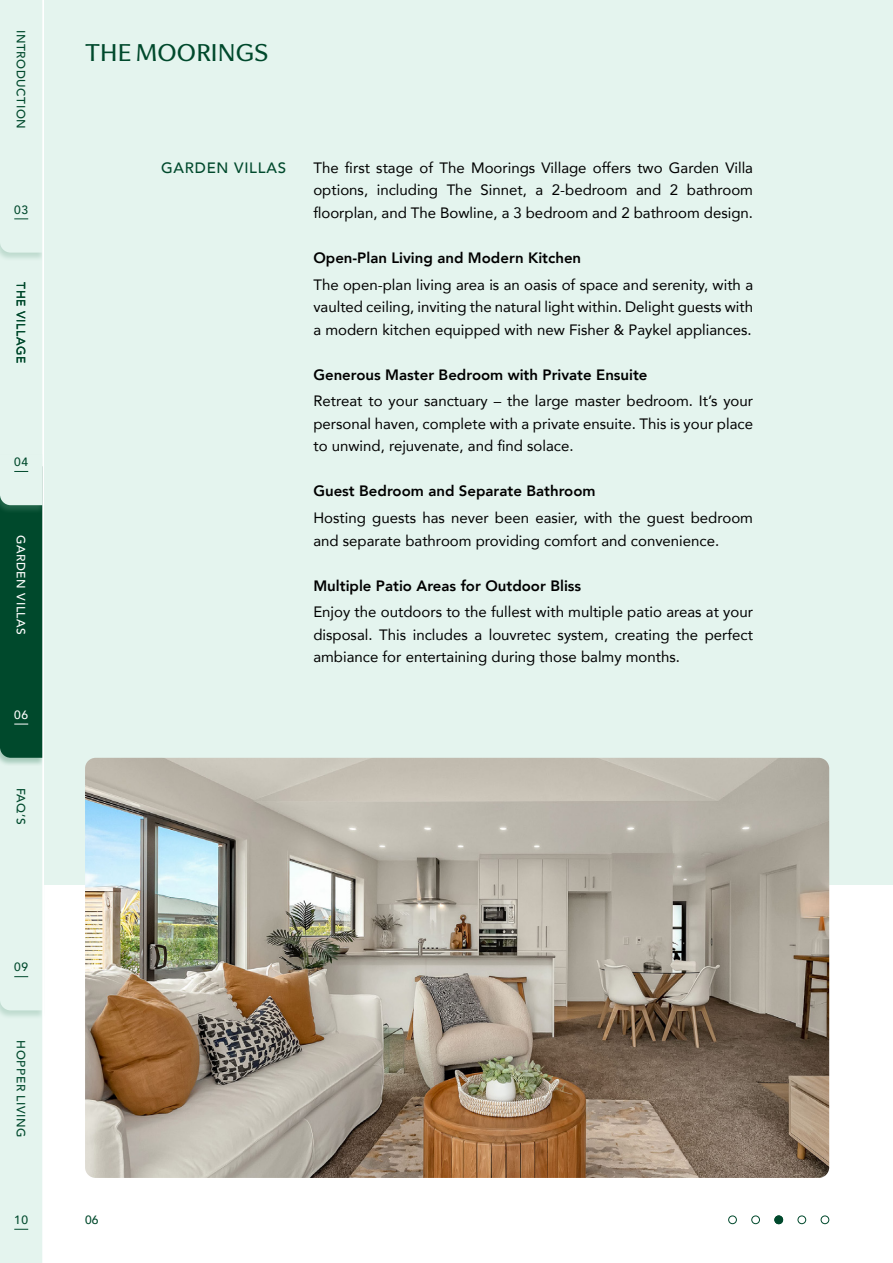
<style>
.page{position:relative;width:893px;height:1263px;background:#fff}
.page>*{position:absolute;margin:0;border:0;box-sizing:border-box;transform-origin:0 0}
.t1{font:22.5px "Super Blue";letter-spacing:.005em;color:#00492c}
.t2{font:15px/22.5px "Avenir";color:#000;text-align:justify}
.t3{font:800 15px "Avenir";color:#000}
.t4{font:500 15px "Avenir";letter-spacing:.05em;color:#00492c}
.t5{font:500 12px "Avenir";letter-spacing:.05em;color:#00492c}
.t6{font:500 12px "Avenir";letter-spacing:.05em;color:#fff}
</style>
<div class="page">
<div style="left:0;top:0;width:43px;height:1263px;background:#e4f4ee"></div>
<div style="left:0;top:757px;width:46px;height:262px;background:#6ba48a;opacity:.3"></div>
<svg style="left:14px;top:1229px;width:14px;height:1px"></svg>
<div style="left:728px;top:1215px;width:9px;height:9px;border:1px solid #00492c;border-radius:50%"></div>
<div style="left:751px;top:1215px;width:9px;height:9px;border:1px solid #00492c;border-radius:50%"></div>
<div style="left:821px;top:1215px;width:8px;height:9px;border:1px solid #00492c;border-radius:50%"></div>
<div style="left:798px;top:1215px;width:8px;height:9px;border:1px solid #00492c;border-radius:50%"></div>
<svg style="left:0;top:0;width:43px;height:1010px"></svg>
<div style="left:775px;top:1216px;width:8px;height:8px;background:#00492c;border-radius:50%"></div>
<div style="left:774px;top:1215px;width:9px;height:9px;border:1px solid #00492c;border-radius:50%"></div>
<div style="left:44px;top:0;width:849px;height:884px;background:#e4f4ee"></div>
<img style="left:85px;top:758px;width:744px;height:420px">
<hr style="left:43px;top:0;width:1px;height:1263px;background:#fff">
<p class="t5" style="left:31px;top:30px;width:101px;rotate:90deg">INTRODUCTION</p>
<p class="t5" style="left:14px;top:199px;width:15px">03</p>
<p class="t5" style="left:31px;top:282px;width:82px;rotate:90deg">THE VILLAGE</p>
<p class="t5" style="left:14px;top:452px;width:15px">04</p>
<p class="t6" style="left:31px;top:535px;width:101px;rotate:90deg">GARDEN VILLAS</p>
<p class="t6" style="left:14px;top:704px;width:15px">06</p>
<p class="t5" style="left:31px;top:787px;width:39px;rotate:90deg">FAQ’S</p>
<p class="t5" style="left:14px;top:957px;width:15px">09</p>
<p class="t5" style="left:31px;top:1040px;width:99px;rotate:90deg">HOPPER LIVING</p>
<p class="t5" style="left:14px;top:1209px;width:15px">10</p>
<h1 class="t1" style="left:85px;top:37px;width:185px">THE MOORINGS</h1>
<p class="t4" style="left:161px;top:155px;width:126px">GARDEN VILLAS</p>
<p class="t2" style="left:313px;top:156px;width:441px">The first stage of The Moorings Village offers two Garden Villa options, including The Sinnet, a 2-bedroom and 2 bathroom floorplan, and The Bowline, a 3 bedroom and 2 bathroom design.</p>
<p class="t3" style="left:313px;top:246px;width:269px">Open-Plan Living and Modern Kitchen</p>
<p class="t2" style="left:313px;top:273px;width:441px">The open-plan living area is an oasis of space and serenity, with a vaulted ceiling, inviting the natural light within. Delight guests with a modern kitchen equipped with new Fisher &amp; Paykel appliances.</p>
<p class="t3" style="left:313px;top:363px;width:336px">Generous Master Bedroom with Private Ensuite</p>
<p class="t2" style="left:313px;top:389px;width:441px">Retreat to your sanctuary – the large master bedroom. It’s your personal haven, complete with a private ensuite. This is your place to unwind, rejuvenate, and find solace.</p>
<p class="t3" style="left:313px;top:479px;width:284px">Guest Bedroom and Separate Bathroom</p>
<p class="t2" style="left:313px;top:506px;width:441px">Hosting guests has never been easier, with the guest bedroom and separate bathroom providing comfort and convenience.</p>
<p class="t3" style="left:313px;top:574px;width:269px">Multiple Patio Areas for Outdoor Bliss</p>
<p class="t2" style="left:313px;top:600px;width:441px">Enjoy the outdoors to the fullest with multiple patio areas at your disposal. This includes a louvretec system, creating the perfect ambiance for entertaining during those balmy months.</p>
<p class="t5" style="left:85px;top:1209px;width:15px">06</p>
</div>
